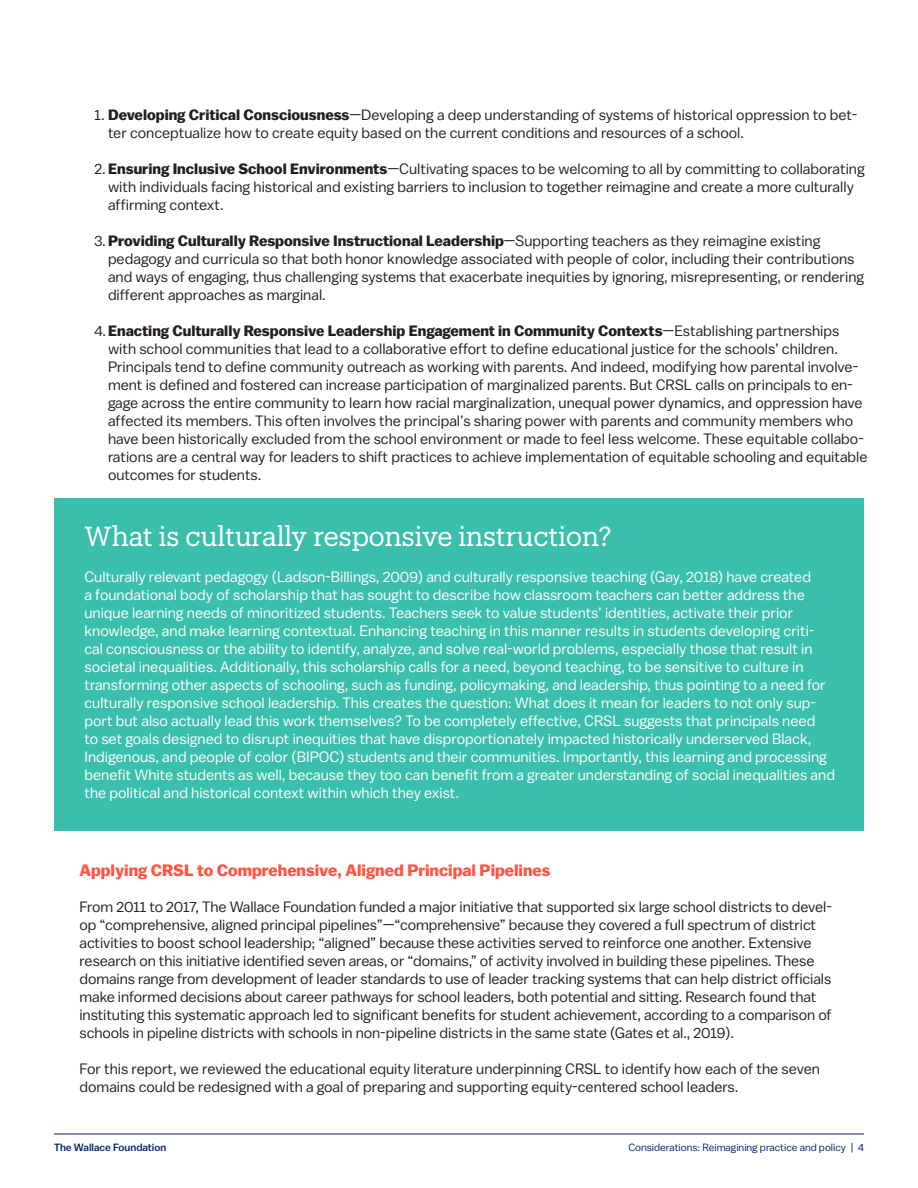
<style>
.page{position:relative;width:918px;height:1188px;background:#fff}
.page>*{position:absolute;margin:0;border:0;box-sizing:border-box;transform-origin:0 0}
.Body{font:27px "Produkt";color:#fff}
.t1{font:700 16.5px "Balto";color:#ff5442}
.Body-2{font:15px/18px "Balto";letter-spacing:-.005em;color:#231f20}
.Body-3{font:15px/18px "Balto";color:#fff}
.t2{font:10.5px "Balto";color:#00216a}
.t3{font:500 10.5px "Balto";color:#00216a}
.s1{font-weight:700}
</style>
<div class="page">
<hr style="left:54px;top:1134px;width:810px;height:1px;background:#00216a">
<div style="left:54px;top:498px;width:810px;height:333px;background:#3bbfad"></div>
<p class="Body-2" style="left:108px;top:105px;width:751px;text-indent:-14px">1. <span class="s1">Developing Critical Consciousness</span>—Developing a deep understanding of systems of historical oppression to bet&shy;ter conceptualize how to create equity based on the current conditions and resources of a school.</p>
<p class="Body-2" style="left:108px;top:159px;width:758px;text-indent:-14px">2.<span class="s1">Ensuring Inclusive School Environments</span>—Cultivating spaces to be welcoming to all by committing to collaborating with individuals facing historical and existing barriers to inclusion to together reimagine and create a more culturally affirming context.</p>
<p class="Body-2" style="left:108px;top:231px;width:758px;text-indent:-14px">3.<span class="s1">Providing Culturally Responsive Instructional Leadership</span>—Supporting teachers as they reimagine existing pedagogy and curricula so that both honor knowledge associated with people of color, including their contributions and ways of engaging, thus challenging systems that exacerbate inequities by ignoring, misrepresenting, or rendering different approaches as marginal.</p>
<p class="Body-2" style="left:108px;top:321px;width:761px;text-indent:-14px">4.<span class="s1">Enacting Culturally Responsive Leadership Engagement in Community Contexts</span>—Establishing partnerships with school communities that lead to a collaborative effort to define educational justice for the schools’ children.<br>Principals tend to define community outreach as working with parents. And indeed, modifying how parental involve&shy;ment is defined and fostered can increase participation of marginalized parents. But CRSL calls on principals to en&shy;gage across the entire community to learn how racial marginalization, unequal power dynamics, and oppression have affected its members. This often involves the principal’s sharing power with parents and community members who have been historically excluded from the school environment or made to feel less welcome. These equitable collabo&shy;rations are a central way for leaders to shift practices to achieve implementation of equitable schooling and equitable outcomes for students.</p>
<p class="Body" style="left:84px;top:518px;width:529px">What is culturally responsive instruction?</p>
<p class="Body-3" style="left:84px;top:567px;width:752px">Culturally relevant pedagogy (Ladson-Billings, 2009) and culturally responsive teaching (Gay, 2018) have created<br>a foundational body of scholarship that has sought to describe how classroom teachers can better address the unique learning needs of minoritized students. Teachers seek to value students’ identities, activate their prior knowledge, and make learning contextual. Enhancing teaching in this manner results in students developing criti&shy;cal consciousness or the ability to identify, analyze, and solve real-world problems, especially those that result in societal inequalities. Additionally, this scholarship calls for a need, beyond teaching, to be sensitive to culture in transforming other aspects of schooling, such as funding, policymaking, and leadership, thus pointing to a need for culturally responsive school leadership. This creates the question: What does it mean for leaders to not only sup&shy;port but also actually lead this work themselves? To be completely effective, CRSL suggests that principals need<br>to set goals designed to disrupt inequities that have disproportionately impacted historically underserved Black, Indigenous, and people of color (BIPOC) students and their communities. Importantly, this learning and processing benefit White students as well, because they too can benefit from a greater understanding of social inequalities and the political and historical context within which they exist.</p>
<h2 class="t1" style="left:80px;top:860px;width:473px">Applying CRSL to Comprehensive, Aligned Principal Pipelines</h2>
<p class="Body-2" style="left:80px;top:897px;width:754px">From 2011 to 2017, The Wallace Foundation funded a major initiative that supported six large school districts to devel&shy;op “comprehensive, aligned principal pipelines”—“comprehensive” because they covered a full spectrum of district activities to boost school leadership; “aligned” because these activities served to reinforce one another. Extensive research on this initiative identified seven areas, or “domains,” of activity involved in building these pipelines. These domains range from development of leader standards to use of leader tracking systems that can help district officials make informed decisions about career pathways for school leaders, both potential and sitting. Research found that instituting this systematic approach led to significant benefits for student achievement, according to a comparison of schools in pipeline districts with schools in non-pipeline districts in the same state (Gates et al., 2019).</p>
<p class="Body-2" style="left:80px;top:1059px;width:742px">For this report, we reviewed the educational equity literature underpinning CRSL to identify how each of the seven domains could be redesigned with a goal of preparing and supporting equity-centered school leaders.</p>
<p class="t3" style="left:54px;top:1141px;width:114px">The Wallace Foundation</p>
<p class="t2" style="left:628px;top:1141px;width:237px">Considerations: Reimagining practice and policy | 4</p>
</div>
